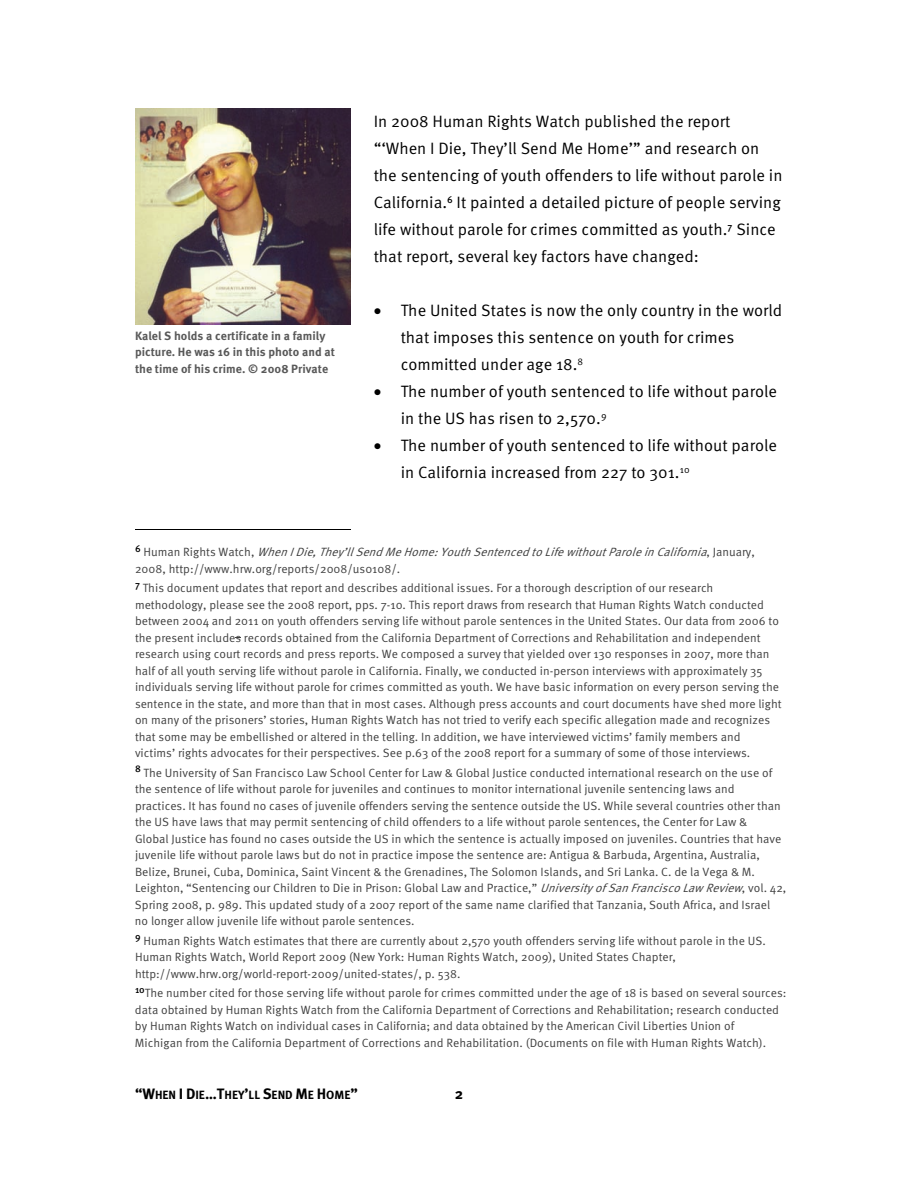
<style>
.page{position:relative;width:918px;height:1188px;background:#fff}
.page>*{position:absolute;margin:0;border:0;box-sizing:border-box;transform-origin:0 0}
.t1{font:16.5px/27px "Meta Pro Norm";color:#000}
.t2{font:700 15px "Meta Pro";color:#000}
.t3{font:12px/16.5px "Meta Pro Norm";color:#404040}
.t4{font:italic 12px/16.5px "Meta Pro Norm";color:#404040}
.t5{font:700 12px/16.5px "Meta Pro";color:#595959}
.t6{font:700 12px "Meta Pro";color:#000}
.s1{font-style:normal}
.s2{font-style:italic}
.s3{font-size:15px}
</style>
<div class="page">
<hr style="left:135px;top:529px;width:216px;height:1px;background:#000">
<img style="left:135px;top:108px;width:216px;height:216px">
<p class="t5" style="left:135px;top:328px;width:201px">Kalel S holds a certificate in a family picture. He was 16 in this photo and at the time of his crime. © 2008 Private</p>
<p class="t1" style="left:374px;top:109px;width:410px">In 2008 Human Rights Watch published the report “‘When I Die, They’ll Send Me Home’” and research on the sentencing of youth offenders to life without parole in California.<sup>6</sup> It painted a detailed picture of people serving life without parole for crimes committed as youth.<sup>7</sup> Since that report, several key factors have changed:</p>
<h1 class="t1" style="left:401px;top:298px;width:383px;text-indent:-27px">• The United States is now the only country in the world that imposes this sentence on youth for crimes committed under age 18.<sup>8</sup></h1>
<h1 class="t1" style="left:401px;top:379px;width:378px;text-indent:-27px">• The number of youth sentenced to life without parole in the US has risen to 2,570.<sup>9</sup></h1>
<h1 class="t1" style="left:401px;top:433px;width:378px;text-indent:-27px">• The number of youth sentenced to life without parole in California increased from 227 to 301.<sup>10</sup></h1>
<p class="t4" style="left:135px;top:545px;width:621px"><sup>6</sup> <span class="s1">H u m a n R i g h t s W a t c h ,</span> WhenIDie,They ’llSendMeHome:YouthSentencedtoLifewithoutParoleinCalifornia<span class="s1">, J a n u a r y ,<br>2008, http://www.hrw.org/reports/2008/us0108/.</span></p>
<p class="t3" style="left:135px;top:581px;width:648px"><sup>7</sup> This document updates that report and describes additional issues. For a thorough description of our research methodology, please see the 2008 report, pps. 7-10. This report draws from research that Human Rights Watch conducted between 2004 and 2011 on youth offenders serving life without parole sentences in the United States. Our data from 2006 to the present includes records obtained from the California Department of Corrections and Rehabilitation and independent research using court records and press reports. We composed a survey that yielded over 130 responses in 2007, more than half of all youth serving life without parole in California. Finally, we conducted in-person interviews with approximately 35 individuals serving life without parole for crimes committed as youth. We have basic information on every person serving the sentence in the state, and more than that in most cases. Although press accounts and court documents have shed more light on many of the prisoners’ stories, Human Rights Watch has not tried to verify each specific allegation made and recognizes that some may be embellished or altered in the telling. In addition, we have interviewed victims’ family members and victims’ rights advocates for their perspectives. See p.63 of the 2008 report for a summary of some of those interviews.</p>
<p class="t3" style="left:135px;top:765px;width:653px"><sup>8</sup> The University of San Francisco Law School Center for Law &amp; Global Justice conducted international research on the use of the sentence of life without parole for juveniles and continues to monitor international juvenile sentencing laws and practices. It has found no cases of juvenile offenders serving the sentence outside the US. While several countries other than the US have laws that may permit sentencing of child offenders to a life without parole sentences, the Center for Law &amp;<br>Global Justice has found no cases outside the US in which the sentence is actually imposed on juveniles. Countries that have juvenile life without parole laws but do not in practice impose the sentence are: Antigua &amp; Barbuda, Argentina, Australia, Belize, Brunei, Cuba, Dominica, Saint Vincent &amp; the Grenadines, The Solomon Islands, and Sri Lanka. C. de la Vega &amp; M.<br>Leighton, “Sentencing our Children to Die in Prison: Global Law and Practice,” <span class="s2">University of SanFranciscoLaw Review</span>, vol. 42, Spring 2008, p. 989. This updated study of a 2007 report of the same name clarified that Tanzania, South Africa, and Israel no longer allow juvenile life without parole sentences.</p>
<p class="t3" style="left:135px;top:933px;width:632px"><sup>9</sup> Human Rights Watch estimates that there are currently about 2,570 youth offenders serving life without parole in the US.<br>Human Rights Watch, World Report 2009 (New York: Human Rights Watch, 2009), United States Chapter, http://www.hrw.org/world-report-2009/united-states/, p. 538.</p>
<p class="t3" style="left:135px;top:986px;width:653px"><sup>10</sup>The number cited for those serving life without parole for crimes committed under the age of 18 is based on several sources: data obtained by Human Rights Watch from the California Department of Corrections and Rehabilitation; research conducted by Human Rights Watch on individual cases in California; and data obtained by the American Civil Liberties Union of<br>Michigan from the California Department of Corrections and Rehabilitation. (Documents on file with Human Rights Watch).</p>
<p class="t6" style="left:135px;top:1090px;width:224px"><span class="s3">“W</span>HEN <span class="s3">I D</span>IE<span class="s3">…T</span>HEY<span class="s3">’</span>LL <span class="s3">S</span>END <span class="s3">M</span>E <span class="s3">H</span>OME<span class="s3">”</span></p>
<p class="t2" style="left:455px;top:1088px;width:10px">2</p>
</div>
